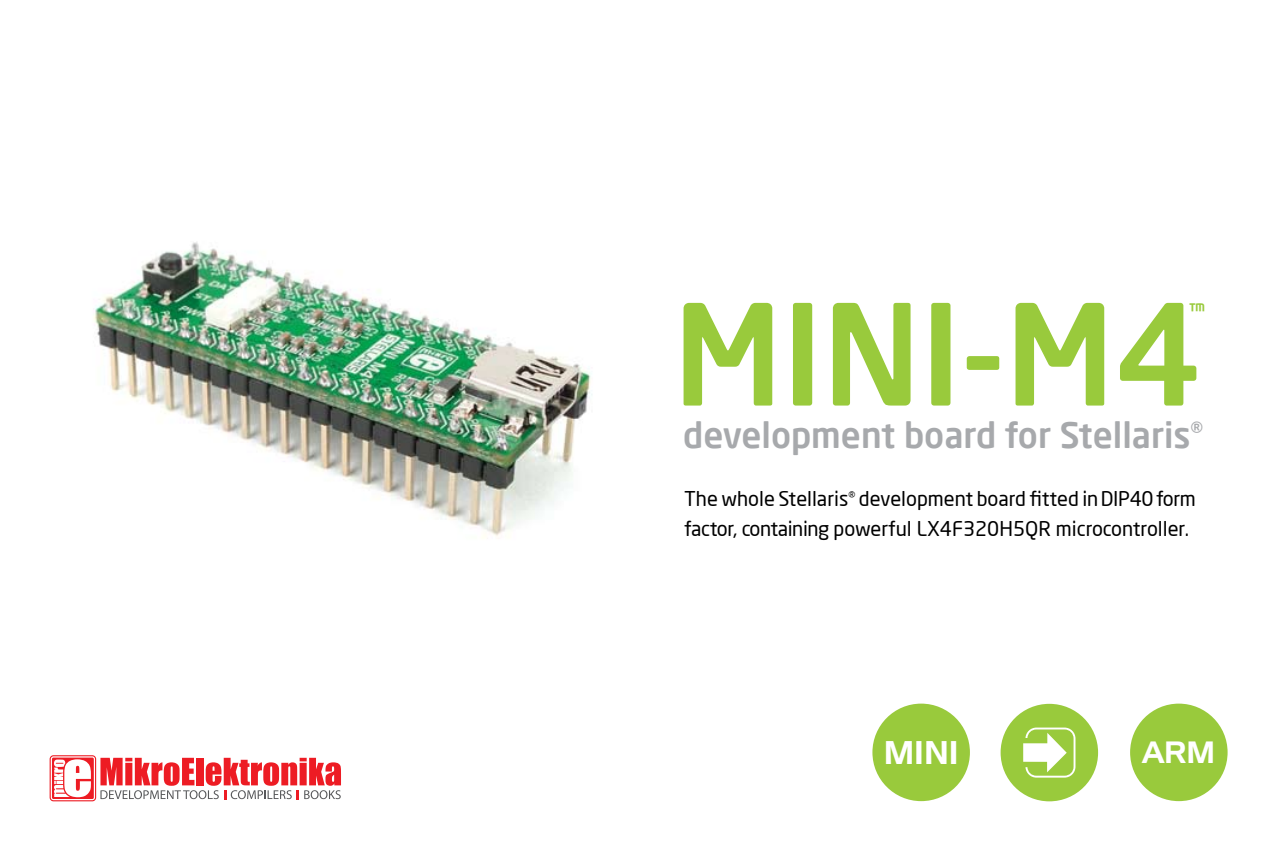
<style>
.page{position:relative;width:1276px;height:851px;background:#fff}
.page>*{position:absolute;margin:0;border:0;box-sizing:border-box;transform-origin:0 0}
.t1{font:500 138px "Neo Sans Pro";color:#99ca3c}
.t2{font:500 35px "Neo Sans Pro";color:#a7a9ac}
.t3{font:35px "Handel Gothic YU";color:#fff}
.t4{font:32px "Handel Gothic YU";color:#fff}
.t5{font:30px "Handel Gothic YU";color:#fff}
.t6{font:20px/30px "Neo Sans Pro";color:#000}
.t7{font:500 19.5px "Neo Sans Pro";color:#99ca3c}
</style>
<div class="page">
<img style="left:93px;top:242px;width:499px;height:296px">
<div style="left:872px;top:703px;width:98px;height:98px;background:#99ca3c;border-radius:50%"></div>
<div style="left:1000px;top:703px;width:98px;height:98px;background:#99ca3c;border-radius:50%"></div>
<svg style="left:1023px;top:727px;width:52px;height:50px"></svg>
<div style="left:50px;top:755px;width:46px;height:46px;background:#f15157;border-radius:4px"></div>
<svg style="left:51px;top:756px;width:290px;height:44px"></svg>
<div style="left:1130px;top:703px;width:97px;height:98px;background:#99ca3c;border-radius:50%"></div>
<h1 class="t1" style="left:673px;top:267px;width:530px">MINI-M4</h1>
<p class="t7" style="left:1189px;top:298px;width:17px">™</p>
<h2 class="t2" style="left:683px;top:413px;width:521px">development board for Stellaris<sup>®</sup></h2>
<p class="t6" style="left:684px;top:483px;width:513px">The whole Stellaris<sup>®</sup> development board fitted in DIP40 form factor, containing powerful LX4F320H5QR microcontroller.</p>
<h3 class="t4" style="left:883px;top:733px;width:76px">MINI</h3>
<h2 class="t3" style="left:1136px;top:731px;width:86px">ARM</h2>
<h3 class="t5" style="left:1142px;top:734px;width:74px">ARM</h3>
</div>
